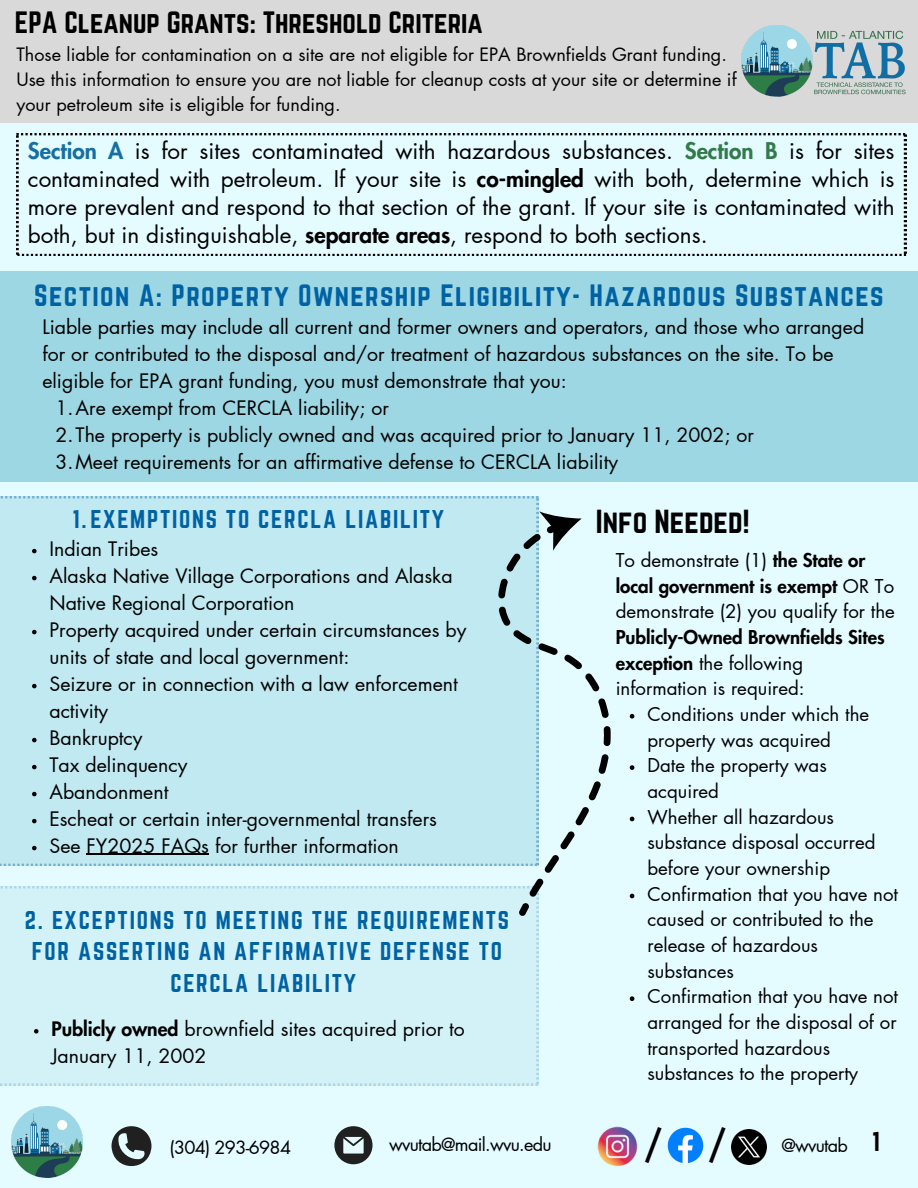
<style>
.page{position:relative;width:918px;height:1188px;background:#fff}
.page>*{position:absolute;margin:0;border:0;box-sizing:border-box;transform-origin:0 0}
.t1{font:800 35.55px "Futura LT Pro";color:#000}
.t2{font:29.1px "Norwester";color:#000}
.t3{font:27px "Norwester";letter-spacing:.05em;color:#0062a3}
.t4{font:27px "Norwester";color:#000}
.t5{font:24px "Norwester";color:#000}
.t6{font:22.5px/28.2px "Futura LT Pro";color:#000;text-align:justify}
.t7{font:22.5px/31.5px "Norwester";letter-spacing:.075em;color:#0062a3;text-align:center}
.t8{font:19.5px/27px "Futura LT Pro";color:#000}
.t9{font:18.75px/25.7px "Futura LT Pro";color:#000}
.t10{font:18px/24.8px "Futura LT Pro";color:#000}
.t11{font:18px "Futura LT Pro";letter-spacing:-.04em;color:#000}
.s1{font-weight:800;color:#166fa3}
.s2{font-weight:800;color:#337a4a}
.s3{font-weight:800}
</style>
<div class="page">
<div style="left:0;top:92px;width:918px;height:1096px;background:#defaff"></div>
<div style="left:0;top:0;width:918px;height:122px;background:#d9d9d9"></div>
<img style="left:742px;top:26px;width:164px;height:71px">
<div style="left:0;top:496px;width:538px;height:370px;background:#c0e9f1"></div>
<svg style="left:16px;top:133px;width:890px;height:123px"></svg>
<div style="left:0;top:272px;width:918px;height:210px;background:#9dd7e3"></div>
<div style="left:0;top:886px;width:538px;height:199px;background:#d2f2f8"></div>
<img style="left:12px;top:1107px;width:71px;height:71px">
<svg style="left:519px;top:903px;width:10px;height:13px"></svg>
<svg style="left:498px;top:511px;width:112px;height:386px"></svg>
<svg style="left:32px;top:549px;width:5px;height:4px"></svg>
<svg style="left:32px;top:576px;width:5px;height:4px"></svg>
<svg style="left:32px;top:630px;width:5px;height:4px"></svg>
<svg style="left:32px;top:684px;width:5px;height:4px"></svg>
<svg style="left:32px;top:738px;width:5px;height:4px"></svg>
<svg style="left:32px;top:765px;width:5px;height:4px"></svg>
<svg style="left:32px;top:792px;width:5px;height:4px"></svg>
<svg style="left:32px;top:819px;width:5px;height:4px"></svg>
<svg style="left:32px;top:846px;width:5px;height:4px"></svg>
<hr style="left:87px;top:854px;width:122px;height:1px;background:#000">
<svg style="left:630px;top:714px;width:4px;height:5px"></svg>
<svg style="left:630px;top:765px;width:4px;height:5px"></svg>
<svg style="left:630px;top:817px;width:4px;height:4px"></svg>
<svg style="left:630px;top:894px;width:4px;height:4px"></svg>
<svg style="left:630px;top:996px;width:4px;height:5px"></svg>
<svg style="left:34px;top:1029px;width:4px;height:5px"></svg>
<svg style="left:112px;top:1126px;width:39px;height:40px"></svg>
<svg style="left:334px;top:1126px;width:39px;height:38px"></svg>
<img style="left:667px;top:1127px;width:37px;height:37px">
<img style="left:731px;top:1129px;width:35px;height:35px">
<img style="left:597px;top:1126px;width:41px;height:41px">
<p class="t4" style="left:15px;top:6px;width:469px">EPA Cleanup Grants: Threshold Criteria</p>
<p class="t10" style="left:16px;top:43px;width:722px">Those liable for contamination on a site are not eligible for EPA Brownfields Grant funding.<br>Use this information to ensure you are not liable for cleanup costs at your site or determine if your petroleum site is eligible for funding.</p>
<p class="t6" style="left:28px;top:138px;width:868px"><span class="s1">Section A</span> is for sites contaminated with hazardous substances. <span class="s2">Section B</span> is for sites contaminated with petroleum. If your site is <span class="s3">co-mingled</span> with both, determine which is more prevalent and respond to that section of the grant. If your site is contaminated with both, but in distinguishable, <span class="s3">separate areas</span>, respond to both sections.</p>
<p class="t3" style="left:34px;top:279px;width:851px">Section A: Property Ownership Eligibility- Hazardous Substances</p>
<p class="t8" style="left:42px;top:315px;width:823px">Liable parties may include all current and former owners and operators, and those who arranged for or contributed to the disposal and/or treatment of hazardous substances on the site. To be eligible for EPA grant funding, you must demonstrate that you:</p>
<p class="t8" style="left:56px;top:396px;width:335px">1.Are exempt from CERCLA liability; or</p>
<p class="t8" style="left:56px;top:423px;width:700px">2.The property is publicly owned and was acquired prior to January 11, 2002; or</p>
<p class="t8" style="left:56px;top:450px;width:564px">3.Meet requirements for an affirmative defense to CERCLA liability</p>
<h1 class="t7" style="left:72px;top:503px;width:373px">1.EXEMPTIONS TO CERCLA LIABILITY</h1>
<p class="t9" style="left:616px;top:548px;width:281px">To demonstrate (1) <span class="s3">the State or local government is exempt</span> OR To demonstrate (2) you qualify for the<br><span class="s3">Publicly-Owned Brownfields Sites exception</span> the following information is required:</p>
<p class="t9" style="left:647px;top:702px;width:223px">Conditions under which the property was acquired</p>
<p class="t9" style="left:647px;top:753px;width:181px">Date the property was acquired</p>
<p class="t9" style="left:647px;top:805px;width:230px">Whether all hazardous substance disposal occurred before your ownership</p>
<p class="t9" style="left:647px;top:882px;width:252px">Confirmation that you have not caused or contributed to the release of hazardous substances</p>
<p class="t9" style="left:647px;top:984px;width:252px">Confirmation that you have not arranged for the disposal of or transported hazardous substances to the property</p>
<p class="t2" style="left:596px;top:504px;width:155px">Info Needed!</p>
<p class="t8" style="left:49px;top:536px;width:110px">Indian Tribes</p>
<h3 class="t8" style="left:49px;top:563px;width:405px">Alaska Native Village Corporations and Alaska<br>Native Regional Corporation</h3>
<h1 class="t8" style="left:49px;top:617px;width:419px">Property acquired under certain circumstances by units of state and local government:</h1>
<p class="t8" style="left:49px;top:671px;width:410px">Seizure or in connection with a law enforcement activity</p>
<p class="t8" style="left:49px;top:725px;width:95px">Bankruptcy</p>
<p class="t8" style="left:49px;top:752px;width:139px">Tax delinquency</p>
<p class="t8" style="left:49px;top:779px;width:120px">Abandonment</p>
<p class="t8" style="left:49px;top:806px;width:389px">Escheat or certain inter-governmental transfers</p>
<p class="t8" style="left:49px;top:833px;width:351px">See FY2025 FAQs for further information</p>
<p class="t7" style="left:25px;top:904px;width:486px">2. EXCEPTIONS TO MEETING THE REQUIREMENTS<br>FOR ASSERTING AN AFFIRMATIVE DEFENSE TO<br>CERCLA LIABILITY</p>
<h2 class="t8" style="left:51px;top:1016px;width:415px"><span class="s3">Publicly owned</span> brownfield sites acquired prior to<br>January 11, 2002</h2>
<p class="t11" style="left:170px;top:1139px;width:123px">(304) 293-6984</p>
<p class="t11" style="left:389px;top:1136px;width:164px">wvutab@mail.wvu.edu</p>
<p class="t1" style="left:644px;top:1128px;width:21px">/</p>
<p class="t1" style="left:708px;top:1128px;width:21px">/</p>
<p class="t10" style="left:781px;top:1134px;width:68px">@wvutab</p>
<p class="t5" style="left:872px;top:1127px;width:9px">1</p>
</div>
